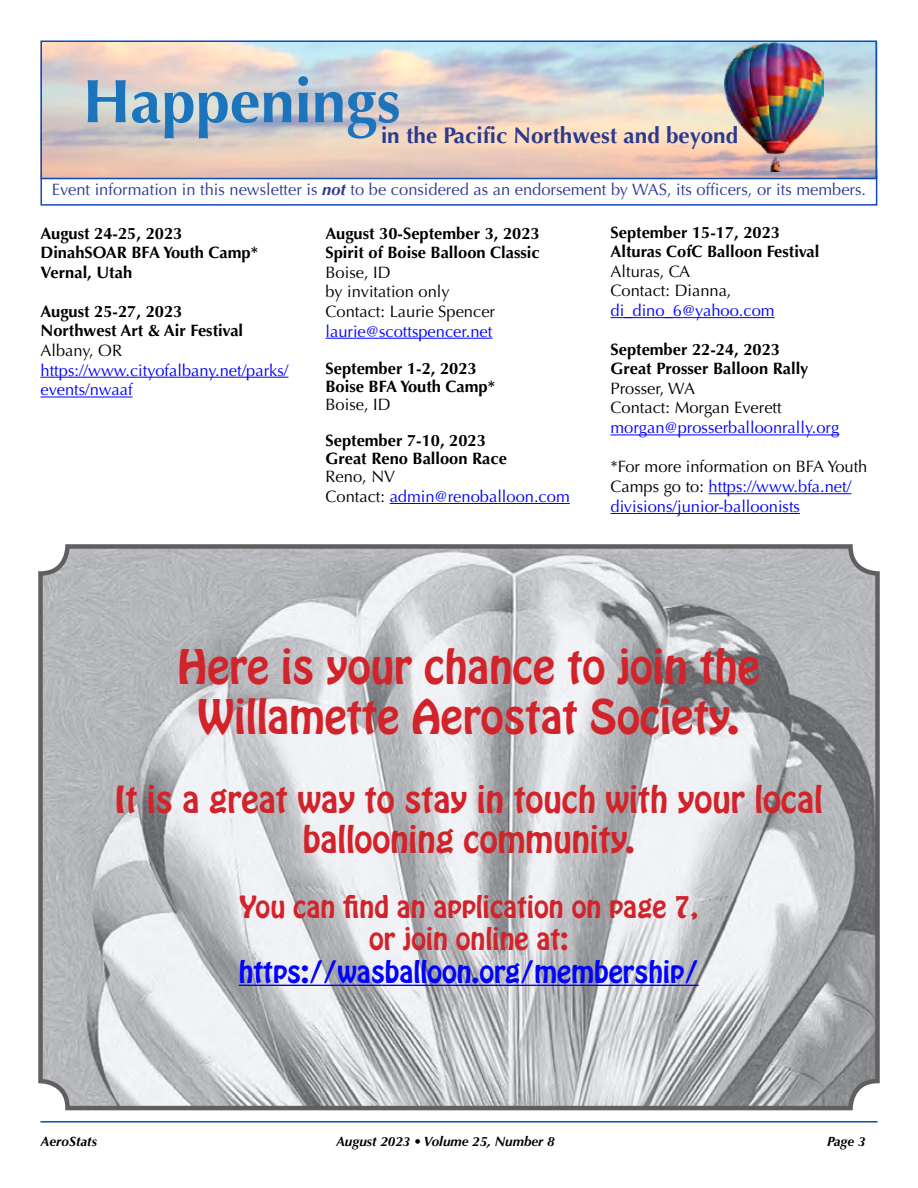
<style>
.page{position:relative;width:918px;height:1188px;background:#fff}
.page>*{position:absolute;margin:0;border:0;box-sizing:border-box;transform-origin:0 0}
.t1{font:700 61.5px "Optima";color:#1c75bc}
.t2{font:42px "Hobo Std";color:#d2232a}
.t3{font:33px/39.6px "Hobo Std";color:#d2232a;text-align:center}
.t4{font:27px "Hobo Std";color:#d2232a}
.t5{font:27px "Hobo Std";color:#00f}
.t6{font:700 22.5px "Optima";color:#2a3b8f}
.t7{font:700 16.5px "Optima";color:#000}
.t8{font:16.5px/19.8px "Optima";color:#00f}
.t9{font:16.5px "Optima";color:#000}
.t10{font:16.5px "Optima";color:#2b3990}
.t11{font:italic 700 13.5px "Optima";color:#000}
.s1{font-weight:700;font-style:italic}
.s2{color:#000}
</style>
<div class="page">
<hr style="left:40px;top:1121px;width:838px;height:2px;background:#0b4cb4">
<div style="left:40px;top:177px;width:837px;height:29px;border:2px solid #1049bc"></div>
<img style="left:724px;top:43px;width:100px;height:129px">
<div style="left:40px;top:40px;width:837px;height:139px;border:2px solid #0b4cb4"></div>
<hr style="left:40px;top:377px;width:248px;height:1px;background:#00f">
<hr style="left:40px;top:397px;width:93px;height:1px;background:#00f">
<hr style="left:326px;top:338px;width:166px;height:1px;background:#00f">
<hr style="left:390px;top:503px;width:180px;height:1px;background:#00f">
<hr style="left:610px;top:317px;width:165px;height:1px;background:#00f">
<hr style="left:610px;top:435px;width:229px;height:1px;background:#00f">
<hr style="left:709px;top:493px;width:142px;height:1px;background:#00f">
<hr style="left:610px;top:513px;width:190px;height:1px;background:#00f">
<img style="left:43px;top:549px;width:832px;height:556px">
<div style="left:38px;top:544px;width:842px;height:566px;border:4px solid #000;border-radius:27px"></div>
<hr style="left:239px;top:985px;width:460px;height:1px;background:#00f">
<p class="t1" style="left:83px;top:66px;width:319px">Happenings</p>
<p class="t6" style="left:381px;top:122px;width:359px">in the Pacific Northwest and beyond</p>
<p class="t10" style="left:52px;top:180px;width:816px">Event information in this newsletter is <span class="s1">not</span> to be considered as an endorsement by WAS, its officers, or its members.</p>
<p class="t7" style="left:40px;top:224px;width:143px">August 24-25, 2023</p>
<p class="t7" style="left:40px;top:243px;width:219px">DinahSOAR BFA Youth Camp*</p>
<p class="t7" style="left:40px;top:263px;width:93px">Vernal, Utah</p>
<p class="t7" style="left:40px;top:302px;width:143px">August 25-27, 2023</p>
<p class="t7" style="left:40px;top:321px;width:204px">Northwest Art &amp; Air Festival</p>
<p class="t9" style="left:40px;top:341px;width:83px">Albany, OR</p>
<p class="t8" style="left:40px;top:360px;width:249px">https://www.cityofalbany.net/parks/ events/nwaaf</p>
<p class="t7" style="left:326px;top:224px;width:216px">August 30-September 3, 2023</p>
<p class="t7" style="left:326px;top:243px;width:216px">Spirit of Boise Balloon Classic</p>
<p class="t9" style="left:326px;top:263px;width:67px">Boise, ID</p>
<p class="t9" style="left:326px;top:282px;width:126px">by invitation only</p>
<p class="t9" style="left:326px;top:302px;width:171px">Contact: Laurie Spencer</p>
<p class="t8" style="left:326px;top:321px;width:168px">laurie@scottspencer.net</p>
<p class="t7" style="left:326px;top:359px;width:153px">September 1-2, 2023</p>
<p class="t7" style="left:326px;top:377px;width:171px">Boise BFA Youth Camp*</p>
<p class="t9" style="left:326px;top:395px;width:67px">Boise, ID</p>
<p class="t7" style="left:326px;top:431px;width:162px">September 7-10, 2023</p>
<p class="t7" style="left:326px;top:449px;width:183px">Great Reno Balloon Race</p>
<p class="t9" style="left:326px;top:467px;width:71px">Reno, NV</p>
<p class="t8" style="left:326px;top:487px;width:246px"><span class="s2">Contact:</span> admin@renoballoon.com</p>
<p class="t7" style="left:610px;top:222px;width:171px">September 15-17, 2023</p>
<p class="t7" style="left:610px;top:242px;width:210px">Alturas CofC Balloon Festival</p>
<p class="t9" style="left:610px;top:262px;width:81px">Alturas, CA</p>
<p class="t9" style="left:610px;top:281px;width:123px">Contact: Dianna,</p>
<p class="t8" style="left:610px;top:301px;width:166px">di_dino_6@yahoo.com</p>
<p class="t7" style="left:610px;top:340px;width:171px">September 22-24, 2023</p>
<p class="t7" style="left:610px;top:359px;width:200px">Great Prosser Balloon Rally</p>
<p class="t9" style="left:610px;top:379px;width:86px">Prosser, WA</p>
<p class="t9" style="left:610px;top:398px;width:173px">Contact: Morgan Everett</p>
<p class="t8" style="left:610px;top:418px;width:230px">morgan@prosserballoonrally.org</p>
<p class="t8" style="left:610px;top:457px;width:258px"><span class="s2">*For more information on BFA Youth<br>Camps go to:</span> https://www.bfa.net/ divisions/junior-balloonists</p>
<p class="t2" style="left:178px;top:638px;width:584px">Here is your chance to join the</p>
<p class="t2" style="left:198px;top:688px;width:543px">Willamette Aerostat Society.</p>
<p class="t3" style="left:115px;top:781px;width:710px">It is a great way to stay in touch with your local ballooning community.</p>
<p class="t4" style="left:240px;top:888px;width:460px">You can find an application on page 7,</p>
<p class="t4" style="left:369px;top:920px;width:201px">or join online at:</p>
<p class="t5" style="left:239px;top:953px;width:461px">https://wasballoon.org/membership/</p>
<p class="t11" style="left:40px;top:1134px;width:58px">AeroStats</p>
<p class="t11" style="left:336px;top:1134px;width:220px">August 2023 • Volume 25, Number 8</p>
<p class="t11" style="left:827px;top:1134px;width:40px">Page 3</p>
</div>
